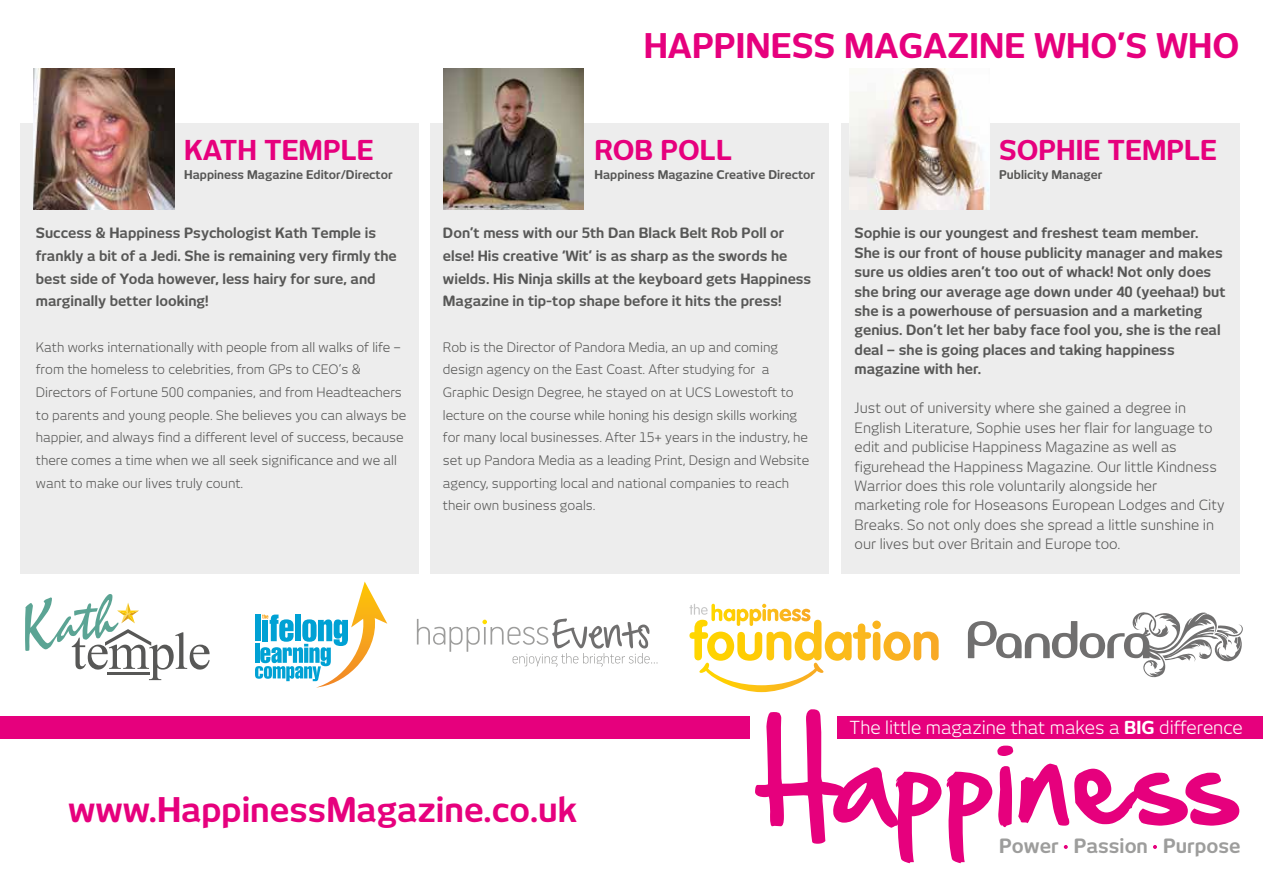
<style>
.page{position:relative;width:1263px;height:893px;background:#fff}
.page>*{position:absolute;margin:0;border:0;box-sizing:border-box;transform-origin:0 0}
.t1{font:102.75px "Hand Of Sean";color:#e6007d}
.t2{font:700 33.45px "New June";color:#e6007d}
.t3{font:700 27px "New June";color:#e6007d}
.t4{font:700 19.5px "New June";color:#9d9d9c}
.t5{font:17.7px "New June";color:#fff}
.t6{font:700 14.1px/19.5px "New June";color:#575756}
.t7{font:14.1px/19.5px "New June";color:#575756}
.t8{font:12.9px/22.6px "New June";color:#575756}
.t9{font:700 11.85px "New June";color:#575756}
.s1{font-weight:700}
</style>
<div class="page">
<div style="left:20px;top:124px;width:398px;height:450px;background:#ededed"></div>
<div style="left:431px;top:124px;width:398px;height:450px;background:#ededed"></div>
<div style="left:841px;top:124px;width:398px;height:450px;background:#ededed"></div>
<div style="left:838px;top:716px;width:425px;height:22px;background:#e6007d"></div>
<div style="left:0;top:716px;width:749px;height:22px;background:#e6007d"></div>
<svg style="left:1064px;top:845px;width:4px;height:4px"></svg>
<svg style="left:1153px;top:845px;width:4px;height:4px"></svg>
<svg style="left:689px;top:604px;width:250px;height:88px"></svg>
<img style="left:444px;top:69px;width:140px;height:140px">
<svg style="left:25px;top:594px;width:185px;height:86px"></svg>
<svg style="left:255px;top:581px;width:132px;height:107px"></svg>
<svg style="left:417px;top:618px;width:241px;height:49px"></svg>
<svg style="left:968px;top:612px;width:275px;height:66px"></svg>
<img style="left:34px;top:69px;width:140px;height:140px">
<img style="left:850px;top:69px;width:140px;height:140px">
<h3 class="t3" style="left:184px;top:134px;width:191px">KATH TEMPLE</h3>
<p class="t9" style="left:184px;top:167px;width:210px">Happiness Magazine Editor/Director</p>
<p class="t6" style="left:36px;top:222px;width:362px;line-height:22.6px">Success &amp; Happiness Psychologist Kath Temple is frankly a bit of a Jedi. She is remaining very firmly the best side of Yoda however, less hairy for sure, and marginally better looking!</p>
<p class="t8" style="left:36px;top:335px;width:372px">Kath works internationally with people from all walks of life – from the homeless to celebrities, from GPs to CEO’s &amp; Directors of Fortune 500 companies, and from Headteachers to parents and young people. She believes you can always be happier, and always find a different level of success, because there comes a time when we all seek significance and we all want to make our lives truly count.</p>
<h2 class="t2" style="left:644px;top:26px;width:597px">HAPPINESS MAGAZINE WHO’S WHO</h2>
<h3 class="t3" style="left:594px;top:134px;width:139px">ROB POLL</h3>
<p class="t9" style="left:594px;top:167px;width:222px">Happiness Magazine Creative Director</p>
<p class="t6" style="left:443px;top:222px;width:370px;line-height:22.6px">Don’t mess with our 5th Dan Black Belt Rob Poll or else! His creative ‘Wit’ is as sharp as the swords he wields. His Ninja skills at the keyboard gets Happiness Magazine in tip-top shape before it hits the press!</p>
<p class="t8" style="left:443px;top:335px;width:368px">Rob is the Director of Pandora Media, an up and coming design agency on the East Coast. After studying for a Graphic Design Degree, he stayed on at UCS Lowestoft to lecture on the course while honing his design skills working for many local businesses. After 15+ years in the industry, he set up Pandora Media as a leading Print, Design and Website agency, supporting local and national companies to reach their own business goals.</p>
<h3 class="t3" style="left:999px;top:134px;width:220px">SOPHIE TEMPLE</h3>
<p class="t9" style="left:999px;top:167px;width:105px">Publicity Manager</p>
<p class="t6" style="left:854px;top:223px;width:372px">Sophie is our youngest and freshest team member.<br>She is our front of house publicity manager and makes sure us oldies aren’t too out of whack! Not only does she bring our average age down under 40 (yeehaa!) but she is a powerhouse of persuasion and a marketing genius. Don’t let her baby face fool you, she is the real deal – she is going places and taking happiness magazine with her.</p>
<p class="t7" style="left:854px;top:398px;width:371px">Just out of university where she gained a degree in English Literature, Sophie uses her flair for language to edit and publicise Happiness Magazine as well as figurehead the Happiness Magazine. Our little Kindness Warrior does this role voluntarily alongside her marketing role for Hoseasons European Lodges and City Breaks. So not only does she spread a little sunshine in our lives but over Britain and Europe too.</p>
<h2 class="t2" style="left:68px;top:790px;width:511px">www.HappinessMagazine.co.uk</h2>
<h1 class="t1" style="left:752px;top:689px;width:491px">Happiness</h1>
<h3 class="t5" style="left:850px;top:717px;width:395px">The little magazine that makes a <span class="s1">BIG</span> difference</h3>
<h3 class="t4" style="left:999px;top:835px;width:243px">Power Passion Purpose</h3>
</div>
